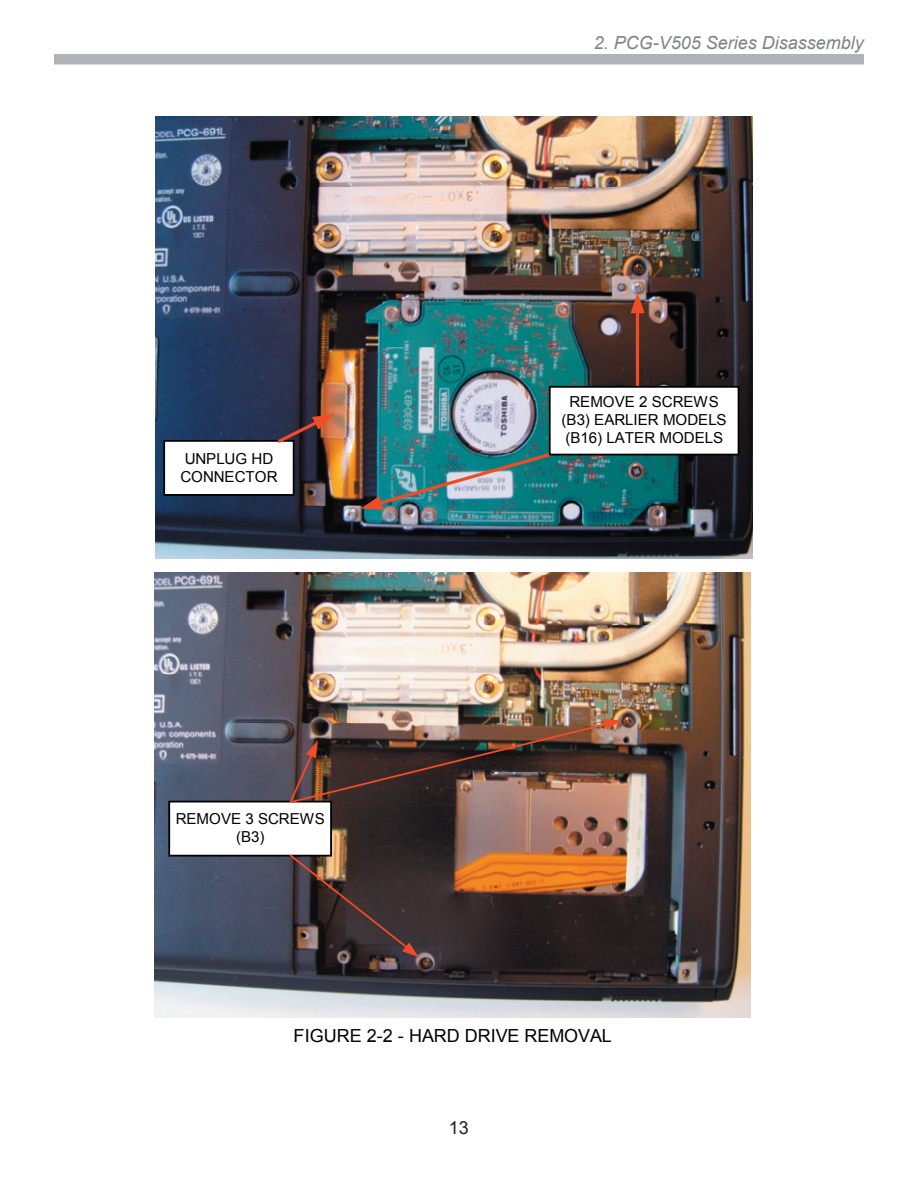
<style>
.page{position:relative;width:918px;height:1188px;background:#fff}
.page>*{position:absolute;margin:0;border:0;box-sizing:border-box;transform-origin:0 0}
.t1{font:italic 18px "Arial";color:#808285}
.t2{font:18px "Arial";color:#000}
.t3{font:18px "Arial";color:#231f20}
.t4{font:15.15px/18px "Arial";color:#000;text-align:center}
</style>
<div class="page">
<div style="left:54px;top:54px;width:810px;height:10px;background:#b1b2b6"></div>
<img style="left:156px;top:117px;width:596px;height:441px">
<img style="left:361px;top:451px;width:193px;height:59px">
<hr style="left:636px;top:311px;width:3px;height:76px;background:#f04c27">
<svg style="left:631px;top:292px;width:14px;height:21px"></svg>
<div style="left:550px;top:387px;width:189px;height:68px;background:#fff"></div>
<div style="left:549px;top:386px;width:190px;height:69px;border:2px solid #000"></div>
<div style="left:164px;top:441px;width:130px;height:54px;background:#fff"></div>
<div style="left:163px;top:440px;width:132px;height:56px;border:2px solid #000"></div>
<svg style="left:276px;top:414px;width:58px;height:31px;background:#663f3c"></svg>
<img style="left:155px;top:572px;width:595px;height:446px">
<div style="left:169px;top:802px;width:162px;height:54px;background:#fff"></div>
<div style="left:168px;top:801px;width:164px;height:56px;border:2px solid #000"></div>
<img style="left:288px;top:719px;width:333px;height:85px">
<svg style="left:288px;top:853px;width:131px;height:104px;background:#453635"></svg>
<p class="t1" style="left:594px;top:30px;width:272px">2. PCG-V505 Series Disassembly</p>
<p class="t4" style="left:180px;top:449px;width:99px;text-align:left">UNPLUG HD<br>CONNECTOR</p>
<p class="t4" style="left:176px;top:810px;width:151px">REMOVE 3 SCREWS (B3)</p>
<p class="t4" style="left:562px;top:393px;width:167px">REMOVE 2 SCREWS (B3) EARLIER MODELS (B16) LATER MODELS</p>
<p class="t2" style="left:294px;top:1024px;width:320px">FIGURE 2-2 - HARD DRIVE REMOVAL</p>
<p class="t3" style="left:449px;top:1115px;width:22px">13</p>
</div>
